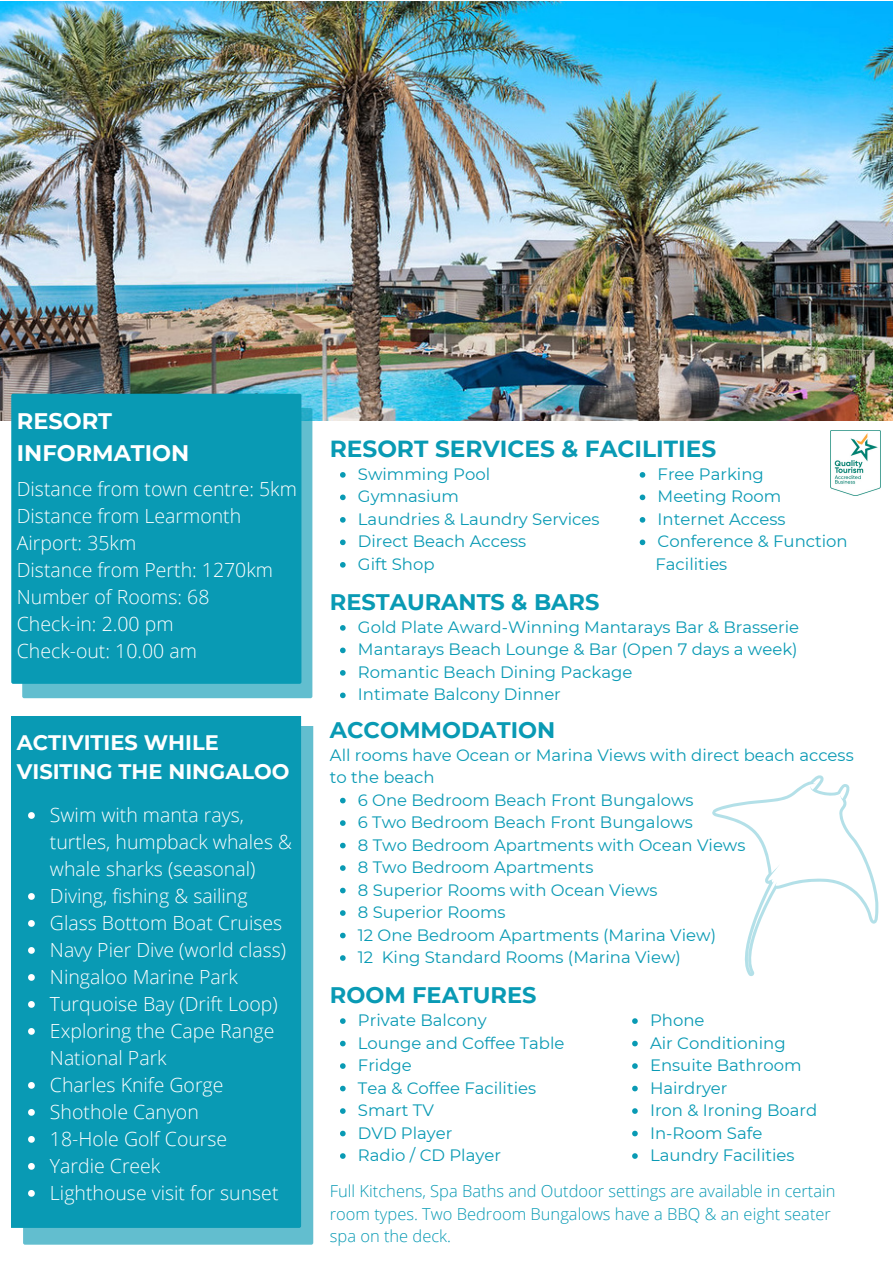
<style>
.page{position:relative;width:893px;height:1264px;background:#fff}
.page>*{position:absolute;margin:0;border:0;box-sizing:border-box;transform-origin:0 0}
.t1{font:700 23.25px "Montserrat";color:#099ab4}
.t2{font:700 22.5px "Montserrat";color:#099ab4}
.t3{font:700 22.5px/31.5px "Montserrat";color:#fff}
.t4{font:700 21px/29.2px "Montserrat";color:#fff}
.t5{font:300 19.5px/27px "Open Sans";color:#fff}
.t6{font:16.5px/22.5px "Montserrat";color:#099ab4}
.t7{font:300 16.5px/22.5px "Open Sans";color:#099ab4}
</style>
<div class="page">
<svg style="left:23px;top:726px;width:290px;height:518px;background:#5fbcce"></svg>
<div style="left:11px;top:716px;width:290px;height:511px;background:#099ab4"></div>
<img style="left:0;top:1px;width:892px;height:420px">
<svg style="left:22px;top:408px;width:290px;height:290px;background:#5cbbcd"></svg>
<div style="left:11px;top:393px;width:290px;height:290px;background:#099ab4"></div>
<svg style="left:712px;top:775px;width:167px;height:201px"></svg>
<img style="left:830px;top:430px;width:50px;height:66px">
<svg style="left:340px;top:625px;width:5px;height:5px"></svg>
<svg style="left:340px;top:647px;width:5px;height:6px"></svg>
<svg style="left:340px;top:670px;width:5px;height:5px"></svg>
<svg style="left:340px;top:692px;width:5px;height:6px"></svg>
<svg style="left:340px;top:797px;width:5px;height:6px"></svg>
<svg style="left:340px;top:820px;width:5px;height:5px"></svg>
<svg style="left:340px;top:842px;width:5px;height:6px"></svg>
<svg style="left:340px;top:865px;width:5px;height:5px"></svg>
<svg style="left:340px;top:887px;width:5px;height:6px"></svg>
<svg style="left:340px;top:910px;width:5px;height:5px"></svg>
<svg style="left:340px;top:932px;width:5px;height:6px"></svg>
<svg style="left:340px;top:955px;width:5px;height:5px"></svg>
<svg style="left:340px;top:1018px;width:5px;height:5px"></svg>
<svg style="left:340px;top:1040px;width:5px;height:6px"></svg>
<svg style="left:340px;top:1063px;width:5px;height:5px"></svg>
<svg style="left:340px;top:1085px;width:5px;height:6px"></svg>
<svg style="left:340px;top:1108px;width:5px;height:5px"></svg>
<svg style="left:340px;top:1130px;width:5px;height:6px"></svg>
<svg style="left:340px;top:1153px;width:5px;height:5px"></svg>
<svg style="left:632px;top:1018px;width:5px;height:5px"></svg>
<svg style="left:632px;top:1040px;width:5px;height:6px"></svg>
<svg style="left:632px;top:1063px;width:5px;height:5px"></svg>
<svg style="left:632px;top:1085px;width:5px;height:6px"></svg>
<svg style="left:632px;top:1108px;width:5px;height:5px"></svg>
<svg style="left:632px;top:1130px;width:5px;height:6px"></svg>
<svg style="left:632px;top:1153px;width:5px;height:5px"></svg>
<svg style="left:340px;top:472px;width:5px;height:5px"></svg>
<svg style="left:340px;top:494px;width:5px;height:6px"></svg>
<svg style="left:340px;top:517px;width:5px;height:5px"></svg>
<svg style="left:340px;top:539px;width:5px;height:6px"></svg>
<svg style="left:340px;top:562px;width:5px;height:5px"></svg>
<svg style="left:639px;top:472px;width:6px;height:5px"></svg>
<svg style="left:639px;top:494px;width:6px;height:6px"></svg>
<svg style="left:639px;top:517px;width:6px;height:5px"></svg>
<svg style="left:639px;top:539px;width:6px;height:6px"></svg>
<svg style="left:28px;top:812px;width:7px;height:6px"></svg>
<svg style="left:28px;top:893px;width:7px;height:6px"></svg>
<svg style="left:28px;top:920px;width:7px;height:6px"></svg>
<svg style="left:28px;top:947px;width:7px;height:6px"></svg>
<svg style="left:28px;top:974px;width:7px;height:6px"></svg>
<svg style="left:28px;top:1001px;width:7px;height:6px"></svg>
<svg style="left:28px;top:1028px;width:7px;height:6px"></svg>
<svg style="left:28px;top:1081px;width:7px;height:7px"></svg>
<svg style="left:28px;top:1108px;width:7px;height:7px"></svg>
<svg style="left:28px;top:1135px;width:7px;height:7px"></svg>
<svg style="left:28px;top:1162px;width:7px;height:7px"></svg>
<svg style="left:28px;top:1189px;width:7px;height:7px"></svg>
<h2 class="t3" style="left:17px;top:405px;width:174px">RESORT<br>INFORMATION</h2>
<p class="t5" style="left:17px;top:474px;width:281px">Distance from town centre: 5km<br>Distance from Learmonth<br>Airport: 35km<br>Distance from Perth: 1270km<br>Number of Rooms: 68<br>Check-in: 2.00 pm<br>Check-out: 10.00 am</p>
<p class="t4" style="left:17px;top:728px;width:274px">ACTIVITIES WHILE<br>VISITING THE NINGALOO</p>
<p class="t5" style="left:50px;top:801px;width:243px">Swim with manta rays, turtles, humpback whales &amp; whale sharks (seasonal)<br>Diving, fishing &amp; sailing<br>Glass Bottom Boat Cruises<br>Navy Pier Dive (world class)<br>Ningaloo Marine Park<br>Turquoise Bay (Drift Loop)<br>Exploring the Cape Range<br>National Park<br>Charles Knife Gorge<br>Shothole Canyon<br>18-Hole Golf Course<br>Yardie Creek<br>Lighthouse visit for sunset</p>
<h1 class="t1" style="left:330px;top:434px;width:388px">RESORT SERVICES &amp; FACILITIES</h1>
<p class="t6" style="left:358px;top:463px;width:243px">Swimming Pool<br>Gymnasium<br>Laundries &amp; Laundry Services<br>Direct Beach Access<br>Gift Shop</p>
<p class="t6" style="left:655px;top:463px;width:194px">Free Parking<br>Meeting Room<br>Internet Access<br>Conference &amp; Function<br>Facilities</p>
<h2 class="t2" style="left:330px;top:588px;width:271px">RESTAURANTS &amp; BARS</h2>
<p class="t6" style="left:358px;top:615px;width:443px">Gold Plate Award-Winning Mantarays Bar &amp; Brasserie Mantarays Beach Lounge &amp; Bar (Open 7 days a week)<br>Romantic Beach Dining Package<br>Intimate Balcony Dinner</p>
<h2 class="t2" style="left:330px;top:715px;width:227px">ACCOMMODATION</h2>
<p class="t6" style="left:330px;top:743px;width:525px">All rooms have Ocean or Marina Views with direct beach access to the beach</p>
<p class="t6" style="left:358px;top:788px;width:389px">6 One Bedroom Beach Front Bungalows<br>6 Two Bedroom Beach Front Bungalows<br>8 Two Bedroom Apartments with Ocean Views<br>8 Two Bedroom Apartments<br>8 Superior Rooms with Ocean Views<br>8 Superior Rooms<br>12 One Bedroom Apartments (Marina View)<br>12 King Standard Rooms (Marina View)</p>
<h2 class="t2" style="left:330px;top:981px;width:208px">ROOM FEATURES</h2>
<p class="t6" style="left:358px;top:1008px;width:208px">Private Balcony<br>Lounge and Coffee Table<br>Fridge<br>Tea &amp; Coffee Facilities<br>Smart TV<br>DVD Player<br>Radio / CD Player</p>
<p class="t6" style="left:650px;top:1008px;width:169px">Phone<br>Air Conditioning<br>Ensuite Bathroom<br>Hairdryer<br>Iron &amp; Ironing Board<br>In-Room Safe<br>Laundry Facilities</p>
<p class="t7" style="left:330px;top:1179px;width:507px">Full Kitchens, Spa Baths and Outdoor settings are available in certain room types. Two Bedroom Bungalows have a BBQ &amp; an eight seater spa on the deck.</p>
</div>
